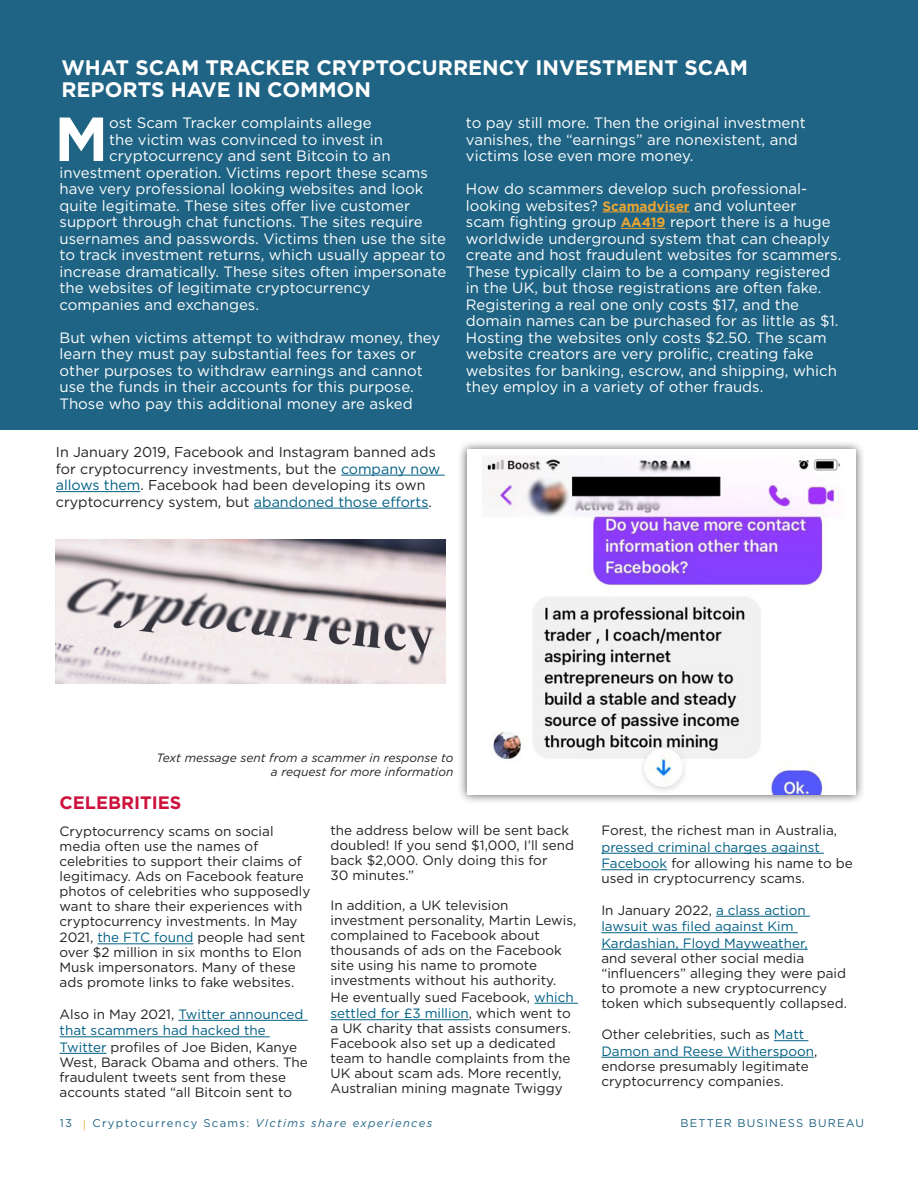
<style>
.page{position:relative;width:918px;height:1188px;background:#fff}
.page>*{position:absolute;margin:0;border:0;box-sizing:border-box;transform-origin:0 0}
.DropCap{font:700 62.1px "Gotham";color:#fff}
.t1{font:700 21px/22.5px "Gotham";color:#fff}
.t2{font:700 18px "Gotham";color:#cd123d}
.DropCap-2{font:15px/16.5px "Gotham";color:#fff}
.t3{font:14.25px/16.5px "Gotham";color:#231f20}
.Body_Copy{font:13.5px/15px "Gotham";color:#231f20}
.Body_Copy-2{font:13.5px/16.5px "Gotham";color:#015f84}
.t4{font:italic 12px/14.4px "Gotham";color:#231f20;text-align:right}
.t5{font:italic 11.25px "Gotham";letter-spacing:.12em;color:#1f6484}
.t6{font:11.25px "Gotham";letter-spacing:.1em;color:#1f6484}
.s1{color:#015f84}
.s2{font-weight:700;font-size:13.5px;color:#eca533}
.s3{color:#231f20}
.s4{font-style:normal}
.s5{font-style:normal;color:#eca533}
</style>
<div class="page">
<div style="left:0;top:0;width:918px;height:430px;background:#1f6484"></div>
<hr style="left:602px;top:212px;width:88px;height:1px;background:#eca533">
<hr style="left:621px;top:228px;width:45px;height:1px;background:#eca533">
<hr style="left:341px;top:475px;width:104px;height:1px;background:#015f84">
<hr style="left:56px;top:491px;width:84px;height:1px;background:#015f84">
<hr style="left:254px;top:508px;width:175px;height:1px;background:#015f84">
<div style="left:458px;top:440px;width:407px;height:364px;background:#231f20;opacity:.75"></div>
<img style="left:467px;top:450px;width:389px;height:345px">
<hr style="left:97px;top:943px;width:96px;height:1px;background:#015f84">
<hr style="left:178px;top:1020px;width:130px;height:1px;background:#015f84">
<hr style="left:60px;top:1036px;width:210px;height:1px;background:#015f84">
<hr style="left:60px;top:1053px;width:47px;height:1px;background:#015f84">
<hr style="left:534px;top:1003px;width:44px;height:1px;background:#015f84">
<hr style="left:330px;top:1019px;width:139px;height:1px;background:#015f84">
<hr style="left:601px;top:853px;width:223px;height:1px;background:#015f84">
<hr style="left:601px;top:869px;width:66px;height:1px;background:#015f84">
<hr style="left:716px;top:916px;width:94px;height:1px;background:#015f84">
<hr style="left:601px;top:932px;width:197px;height:1px;background:#015f84">
<hr style="left:601px;top:949px;width:207px;height:1px;background:#015f84">
<hr style="left:774px;top:1040px;width:34px;height:1px;background:#015f84">
<hr style="left:601px;top:1057px;width:213px;height:1px;background:#015f84">
<img style="left:56px;top:539px;width:390px;height:145px">
<p class="t1" style="left:61px;top:56px;width:688px">WHAT SCAM TRACKER CRYPTOCURRENCY INVESTMENT SCAM<br>REPORTS HAVE IN COMMON</p>
<p class="DropCap" style="left:54px;top:98px;width:55px">M</p>
<p class="DropCap-2" style="left:109px;top:114px;width:264px">ost Scam Tracker complaints allege</p>
<p class="DropCap-2" style="left:109px;top:131px;width:275px">the victim was convinced to invest in</p>
<p class="DropCap-2" style="left:109px;top:147px;width:283px">cryptocurrency and sent Bitcoin to an</p>
<p class="DropCap-2" style="left:60px;top:164px;width:370px">investment operation. Victims report these scams</p>
<p class="DropCap-2" style="left:60px;top:180px;width:365px">have very professional looking websites and look</p>
<p class="DropCap-2" style="left:60px;top:197px;width:352px">quite legitimate. These sites offer live customer</p>
<p class="DropCap-2" style="left:60px;top:213px;width:365px">support through chat functions. The sites require</p>
<p class="DropCap-2" style="left:60px;top:230px;width:388px">usernames and passwords. Victims then use the site</p>
<p class="DropCap-2" style="left:60px;top:246px;width:387px">to track investment returns, which usually appear to</p>
<p class="DropCap-2" style="left:60px;top:263px;width:388px">increase dramatically. These sites often impersonate</p>
<p class="DropCap-2" style="left:60px;top:279px;width:312px">the websites of legitimate cryptocurrency</p>
<p class="DropCap-2" style="left:60px;top:296px;width:201px">companies and exchanges.</p>
<p class="DropCap-2" style="left:60px;top:329px;width:382px">But when victims attempt to withdraw money, they learn they must pay substantial fees for taxes or other purposes to withdraw earnings and cannot use the funds in their accounts for this purpose.<br>Those who pay this additional money are asked</p>
<p class="t3" style="left:56px;top:444px;width:386px">In January 2019, Facebook and Instagram banned ads for cryptocurrency investments, but the <span class="s1">company now allows them</span>. Facebook had been developing its own cryptocurrency system, but <span class="s1">abandoned those efforts</span>.</p>
<p class="DropCap-2" style="left:466px;top:114px;width:341px">to pay still more. Then the original investment vanishes, the “earnings” are nonexistent, and victims lose even more money.</p>
<p class="DropCap-2" style="left:466px;top:180px;width:377px">How do scammers develop such professional&shy;looking websites? <span class="s2">Scamadviser</span> and volunteer<br>scam fighting group <span class="s2">AA419</span> report there is a huge worldwide underground system that can cheaply create and host fraudulent websites for scammers.<br>These typically claim to be a company registered in the UK, but those registrations are often fake.<br>Registering a real one only costs $17, and the domain names can be purchased for as little as $1.<br>Hosting the websites only costs $2.50. The scam website creators are very prolific, creating fake websites for banking, escrow, and shipping, which they employ in a variety of other frauds.</p>
<p class="t4" style="left:157px;top:750px;width:298px">Text message sent from a scammer in response to a request for more information</p>
<p class="t2" style="left:60px;top:791px;width:123px">CELEBRITIES</p>
<p class="Body_Copy" style="left:60px;top:823px;width:252px">Cryptocurrency scams on social media often use the names of celebrities to support their claims of legitimacy. Ads on Facebook feature photos of celebrities who supposedly want to share their experiences with cryptocurrency investments. In May</p>
<p class="Body_Copy" style="left:60px;top:930px;width:247px">2021, <span class="s1">the FTC found</span> people had sent over $2 million in six months to Elon Musk impersonators. Many of these ads promote links to fake websites.</p>
<p class="Body_Copy-2" style="left:60px;top:1006px;width:246px"><span class="s3">Also in May 2021,</span> Twitter announced that scammers had hacked the<br>Twitter <span class="s3">profiles of Joe Biden, Kanye</span></p>
<p class="Body_Copy" style="left:60px;top:1054px;width:250px">West, Barack Obama and others. The fraudulent tweets sent from these accounts stated “all Bitcoin sent to</p>
<p class="Body_Copy" style="left:330px;top:823px;width:245px">the address below will be sent back doubled! If you send $1,000, I’ll send back $2,000. Only doing this for</p>
<p class="Body_Copy" style="left:330px;top:868px;width:85px">30 minutes.”</p>
<p class="Body_Copy" style="left:330px;top:898px;width:247px">In addition, a UK television investment personality, Martin Lewis, complained to Facebook about thousands of ads on the Facebook site using his name to promote investments without his authority.</p>
<p class="Body_Copy" style="left:330px;top:989px;width:245px;line-height:16.5px">He eventually sued Facebook, <span class="s1">which settled for £3 million</span>, which went to</p>
<p class="Body_Copy" style="left:330px;top:1021px;width:242px">a UK charity that assists consumers.<br>Facebook also set up a dedicated team to handle complaints from the UK about scam ads. More recently, Australian mining magnate Twiggy</p>
<p class="Body_Copy" style="left:601px;top:822px;width:253px;line-height:16.5px">Forest, the richest man in Australia, <span class="s1">pressed criminal charges against<br>Facebook</span> for allowing his name to be</p>
<p class="Body_Copy" style="left:601px;top:871px;width:205px">used in cryptocurrency scams.</p>
<p class="Body_Copy-2" style="left:601px;top:902px;width:208px"><span class="s3">In January 2022,</span> a class action lawsuit was filed against Kim<br>Kardashian, Floyd Mayweather,</p>
<p class="Body_Copy" style="left:601px;top:950px;width:247px">and several other social media “influencers” alleging they were paid to promote a new cryptocurrency token which subsequently collapsed.</p>
<p class="Body_Copy-2" style="left:601px;top:1026px;width:218px"><span class="s3">Other celebrities, such as</span> Matt<br>Damon and Reese Witherspoon<span class="s3">,</span></p>
<p class="Body_Copy" style="left:601px;top:1058px;width:209px">endorse presumably legitimate cryptocurrency companies.</p>
<p class="t5" style="left:60px;top:1116px;width:374px"><span class="s4">13</span> <span class="s5">|</span> <span class="s4">Cryptocurrency Scams:</span> VIctims share experiences</p>
<p class="t6" style="left:681px;top:1116px;width:185px">BETTER BUSINESS BUREAU</p>
</div>
